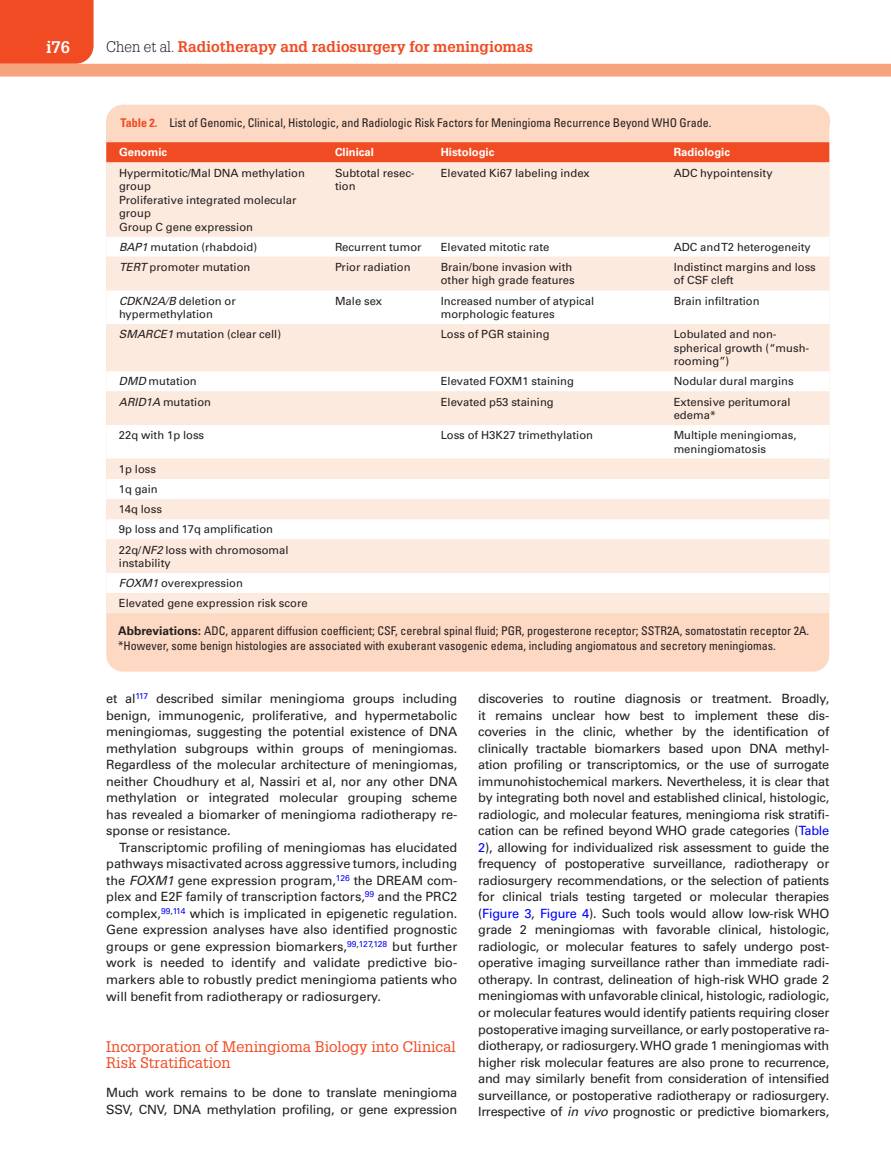
<style>
.page{position:relative;width:891px;height:1175px;background:#fff}
.page>*{position:absolute;margin:0;border:0;box-sizing:border-box;transform-origin:0 0}
.t1{font:700 16.5px "Glypha LT Std";color:#fff}
.t2{font:15px/16.5px "Glypha LT Std";color:#f04b22}
.t3{font:700 15px "Glypha LT Std";color:#f04b22}
.t4{font:12.75px/16.5px "Univers LT Std";letter-spacing:-.02em;color:#231f20;text-align:justify}
.t5{font:condensed 12px/15px "Univers LT Std";color:#231f20}
.t6{font:11.25px/13.5px "Univers LT Std";color:#231f20}
.t7{font:700 11.25px "Univers LT Std";color:#fff}
.s1{font-weight:300;color:#231f20}
.s2{font-weight:700;color:#f04b22}
.s3{font-style:italic}
.s4{font-weight:700;font-stretch:normal}
.s5{color:#00f}
</style>
<div class="page">
<div style="left:0;top:0;width:94px;height:64px;background:#f04b22"></div>
<div style="left:0;top:64px;width:891px;height:12px;background:#f7a37d"></div>
<div style="left:106px;top:105px;width:723px;height:566px;background:#fdd8c3;border-radius:16px"></div>
<svg style="left:106px;top:105px;width:723px;height:57px"></svg>
<div style="left:106px;top:162px;width:723px;height:451px;background:#fdeade"></div>
<svg style="left:106px;top:236px;width:723px;height:357px;background:#fdf3ed"></svg>
<p class="t1" style="left:46px;top:37px;width:25px">i76</p>
<p class="t3" style="left:106px;top:37px;width:428px"><span class="s1">Chen et al.</span> Radiotherapy and radiosurgery for meningiomas</p>
<p class="t5" style="left:121px;top:115px;width:593px"><span class="s2">Table 2.</span> List of Genomic, Clinical, Histologic, and Radiologic Risk Factors for Meningioma Recurrence Beyond WHO Grade.</p>
<p class="t7" style="left:119px;top:146px;width:50px">Genomic</p>
<p class="t7" style="left:335px;top:146px;width:40px">Clinical</p>
<p class="t7" style="left:441px;top:146px;width:55px">Histologic</p>
<p class="t7" style="left:674px;top:146px;width:58px">Radiologic</p>
<p class="t6" style="left:119px;top:166px;width:188px">Hypermitotic/Mal DNA methylation group<br>Proliferative integrated molecular group<br>Group C gene expression</p>
<p class="t6" style="left:335px;top:166px;width:81px">Subtotal resec&shy;tion</p>
<p class="t6" style="left:441px;top:166px;width:151px">Elevated Ki67 labeling index</p>
<p class="t6" style="left:674px;top:166px;width:100px">ADC hypointensity</p>
<p class="t6" style="left:119px;top:240px;width:140px"><span class="s3">BAP1</span> mutation (rhabdoid)</p>
<p class="t6" style="left:335px;top:240px;width:88px">Recurrent tumor</p>
<p class="t6" style="left:441px;top:240px;width:110px">Elevated mitotic rate</p>
<p class="t6" style="left:674px;top:240px;width:139px">ADC and T2 heterogeneity</p>
<p class="t6" style="left:119px;top:260px;width:133px"><span class="s3">TERT</span> promoter mutation</p>
<p class="t6" style="left:335px;top:260px;width:77px">Prior radiation</p>
<p class="t6" style="left:441px;top:260px;width:136px">Brain/bone invasion with other high grade features</p>
<p class="t6" style="left:674px;top:260px;width:144px">Indistinct margins and loss of CSF cleft</p>
<p class="t6" style="left:119px;top:294px;width:118px"><span class="s3">CDKN2A/B</span> deletion or hypermethylation</p>
<p class="t6" style="left:335px;top:294px;width:49px">Male sex</p>
<p class="t6" style="left:441px;top:294px;width:155px">Increased number of atypical morphologic features</p>
<p class="t6" style="left:674px;top:294px;width:87px">Brain infiltration</p>
<p class="t6" style="left:119px;top:327px;width:164px"><span class="s3">SMARCE1</span> mutation (clear cell)</p>
<p class="t6" style="left:441px;top:327px;width:110px">Loss of PGR staining</p>
<p class="t6" style="left:674px;top:327px;width:137px">Lobulated and non&shy;spherical growth (“mush&shy;rooming”)</p>
<p class="t6" style="left:119px;top:375px;width:79px"><span class="s3">DMD</span> mutation</p>
<p class="t6" style="left:441px;top:375px;width:135px">Elevated FOXM1 staining</p>
<p class="t6" style="left:674px;top:375px;width:122px">Nodular dural margins</p>
<p class="t6" style="left:119px;top:395px;width:94px"><span class="s3">ARID1A</span> mutation</p>
<p class="t6" style="left:441px;top:395px;width:115px">Elevated p53 staining</p>
<p class="t6" style="left:674px;top:395px;width:118px">Extensive peritumoral edema*</p>
<p class="t6" style="left:119px;top:428px;width:87px">22q with 1p loss</p>
<p class="t6" style="left:441px;top:428px;width:154px">Loss of H3K27 trimethylation</p>
<p class="t6" style="left:674px;top:428px;width:124px">Multiple meningiomas, meningiomatosis</p>
<p class="t6" style="left:119px;top:459px;width:171px;line-height:20.1px">1p loss<br>1q gain<br>14q loss<br>9p loss and 17q amplification<br>22q/<span class="s3">NF2</span> loss with chromosomal</p>
<p class="t6" style="left:119px;top:553px;width:190px;line-height:20.1px">instability<br><span class="s3">FOXM1</span> overexpression<br>Elevated gene expression risk score</p>
<p class="t5" style="left:118px;top:623px;width:692px"><span class="s4">Abbreviations:</span> ADC, apparent diffusion coefficient; CSF, cerebral spinal fluid; PGR, progesterone receptor; SSTR2A, somatostatin receptor 2A. *However, some benign histologies are associated with exuberant vasogenic edema, including angiomatous and secretory meningiomas.</p>
<p class="t4" style="left:106px;top:690px;width:353px">et al<sup>117</sup> described similar meningioma groups including benign, immunogenic, proliferative, and hypermetabolic meningiomas, suggesting the potential existence of DNA methylation subgroups within groups of meningiomas.<br>Regardless of the molecular architecture of meningiomas, neither Choudhury et al, Nassiri et al, nor any other DNA methylation or integrated molecular grouping scheme has revealed a biomarker of meningioma radiotherapy re&shy;sponse or resistance.</p>
<p class="t4" style="left:106px;top:839px;width:353px;text-indent:13px">Transcriptomic profiling of meningiomas has elucidated pathways misactivated across aggressive tumors, including the <span class="s3">FOXM1</span> gene expression program,<sup>126</sup> the DREAM com&shy;plex and E2F family of transcription factors,<sup>99</sup> and the PRC2 complex,<sup>99</sup><sup>,</sup><sup>114</sup> which is implicated in epigenetic regulation.<br>Gene expression analyses have also identified prognostic groups or gene expression biomarkers,<sup>99</sup><sup>,</sup><sup>127</sup><sup>,</sup><sup>128</sup> but further work is needed to identify and validate predictive bio&shy;markers able to robustly predict meningioma patients who will benefit from radiotherapy or radiosurgery.</p>
<p class="t2" style="left:106px;top:1037px;width:351px">Incorporation of Meningioma Biology into Clinical<br>Risk Stratification</p>
<p class="t4" style="left:106px;top:1084px;width:352px">Much work remains to be done to translate meningioma<br>SSV, CNV, DNA methylation profiling, or gene expression</p>
<p class="t4" style="left:478px;top:690px;width:353px">discoveries to routine diagnosis or treatment. Broadly, it remains unclear how best to implement these dis&shy;coveries in the clinic, whether by the identification of clinically tractable biomarkers based upon DNA methyl&shy;ation profiling or transcriptomics, or the use of surrogate immunohistochemical markers. Nevertheless, it is clear that by integrating both novel and established clinical, histologic, radiologic, and molecular features, meningioma risk stratifi&shy;cation can be refined beyond WHO grade categories (<span class="s5">Table 2</span>), allowing for individualized risk assessment to guide the frequency of postoperative surveillance, radiotherapy or radiosurgery recommendations, or the selection of patients for clinical trials testing targeted or molecular therapies (<span class="s5">Figure 3</span>, <span class="s5">Figure 4</span>). Such tools would allow low-risk WHO grade 2 meningiomas with favorable clinical, histologic, radiologic, or molecular features to safely undergo post&shy;operative imaging surveillance rather than immediate radi&shy;otherapy. In contrast, delineation of high-risk WHO grade 2 meningiomas with unfavorable clinical, histologic, radiologic, or molecular features would identify patients requiring closer postoperative imaging surveillance, or early postoperative ra&shy;diotherapy, or radiosurgery. WHO grade 1 meningiomas with higher risk molecular features are also prone to recurrence, and may similarly benefit from consideration of intensified surveillance, or postoperative radiotherapy or radiosurgery.<br>Irrespective of <span class="s3">in vivo</span> prognostic or predictive biomarkers,</p>
</div>
